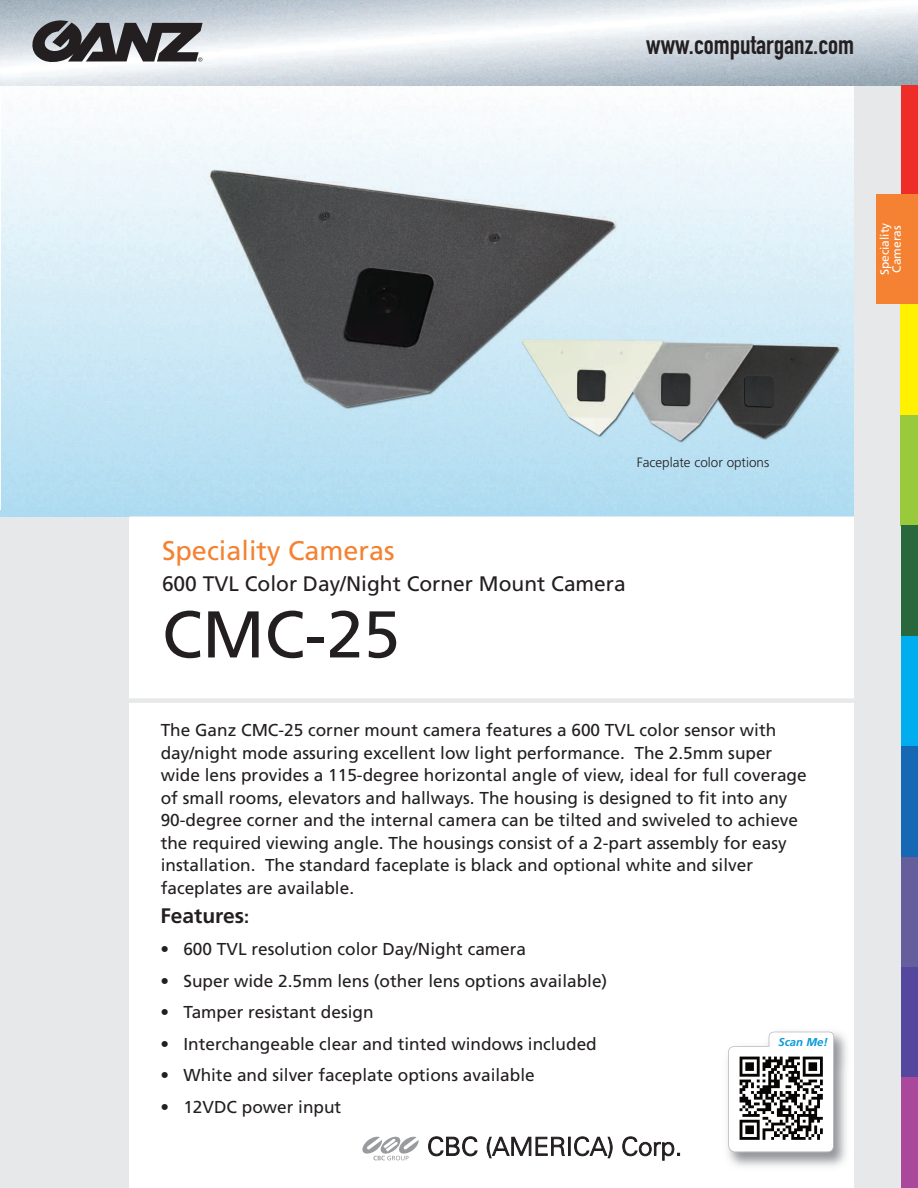
<style>
.page{position:relative;width:918px;height:1188px;background:#fff}
.page>*{position:absolute;margin:0;border:0;box-sizing:border-box;transform-origin:0 0}
.t1{font:66px "Frutiger";color:#231f20}
.t2{font:27px "DIN Engschrift Std";color:#231f20}
.t3{font:27px "Frutiger LT Std";color:#f48232}
.t4{font:21px "Frutiger";color:#231f20}
.t5{font:700 21px "Frutiger";color:#231f20}
.t6{font:17.25px/22.5px "Frutiger";color:#231f20}
.t7{font:300 13.5px "Frutiger";color:#231f20}
.t8{font:12px/12px "Frutiger";color:#fff}
.t9{font:italic 700 11.4px "Frutiger";color:#089ad9}
.s1{font-size:18px}
</style>
<div class="page">
<div style="left:0;top:510px;width:129px;height:678px;background:#e7e8e9"></div>
<img style="left:1px;top:99px;width:853px;height:417px">
<img style="left:1px;top:510px;width:128px;height:6px">
<div style="left:128px;top:698px;width:726px;height:5px;background:#e7e8e9"></div>
<div style="left:854px;top:64px;width:64px;height:1124px;background:#e7e8e9"></div>
<img style="left:1px;top:85px;width:853px;height:1px">
<img style="left:0;top:0;width:918px;height:85px">
<img style="left:1px;top:78px;width:853px;height:7px">
<img style="left:854px;top:64px;width:64px;height:21px">
<svg style="left:32px;top:20px;width:171px;height:42px;background:#636265"></svg>
<svg style="left:362px;top:1136px;width:57px;height:24px"></svg>
<svg style="left:428px;top:1136px;width:50px;height:21px"></svg>
<svg style="left:487px;top:1137px;width:125px;height:21px"></svg>
<svg style="left:623px;top:1137px;width:57px;height:23px"></svg>
<img style="left:728px;top:1032px;width:119px;height:135px">
<svg style="left:727px;top:1031px;width:108px;height:122px"></svg>
<img style="left:739px;top:1056px;width:85px;height:84px">
<div style="left:901px;top:85px;width:17px;height:109px;background:#ee2d28"></div>
<div style="left:901px;top:194px;width:17px;height:111px;background:#f48232"></div>
<div style="left:900px;top:305px;width:18px;height:110px;background:#fff101"></div>
<div style="left:901px;top:415px;width:17px;height:111px;background:#99ca3b"></div>
<div style="left:901px;top:526px;width:17px;height:110px;background:#29683c"></div>
<div style="left:901px;top:636px;width:17px;height:110px;background:#00aeef"></div>
<div style="left:901px;top:746px;width:17px;height:111px;background:#1768b4"></div>
<div style="left:901px;top:857px;width:17px;height:111px;background:#645e9d"></div>
<div style="left:901px;top:967px;width:17px;height:110px;background:#54479d"></div>
<div style="left:901px;top:1077px;width:17px;height:111px;background:#aa499b"></div>
<div style="left:876px;top:194px;width:31px;height:110px;background:#f48232"></div>
<h2 class="t2" style="left:646px;top:35px;width:209px">www.computarganz.com</h2>
<p class="t8" style="left:880px;top:275px;width:54px;rotate:-90deg">Speciality<br>Cameras</p>
<p class="t7" style="left:637px;top:457px;width:134px">Faceplate color options</p>
<h2 class="t3" style="left:162px;top:540px;width:234px">Speciality Cameras</h2>
<p class="t4" style="left:162px;top:575px;width:465px">600 TVL Color Day/Night Corner Mount Camera</p>
<h1 class="t1" style="left:162px;top:608px;width:240px">CMC-25</h1>
<p class="t6" style="left:161px;top:721px;width:647px">The Ganz CMC-25 corner mount camera features a 600 TVL color sensor with day/night mode assuring excellent low light performance. The 2.5mm super wide lens provides a 115-degree horizontal angle of view, ideal for full coverage of small rooms, elevators and hallways. The housing is designed to fit into any 90-degree corner and the internal camera can be tilted and swiveled to achieve the required viewing angle. The housings consist of a 2-part assembly for easy installation. The standard faceplate is black and optional white and silver faceplates are available.</p>
<p class="t5" style="left:160px;top:908px;width:90px">Features<span class="s1">:</span></p>
<p class="t6" style="left:160px;top:939px;width:367px">• 600 TVL resolution color Day/Night camera</p>
<p class="t6" style="left:160px;top:971px;width:448px">• Super wide 2.5mm lens (other lens options available)</p>
<p class="t6" style="left:160px;top:1002px;width:215px">• Tamper resistant design</p>
<p class="t6" style="left:160px;top:1034px;width:438px">• Interchangeable clear and tinted windows included</p>
<p class="t6" style="left:160px;top:1065px;width:376px">• White and silver faceplate options available</p>
<p class="t6" style="left:160px;top:1097px;width:182px">• 12VDC power input</p>
<p class="t9" style="left:779px;top:1037px;width:51px">Scan Me!</p>
</div>
